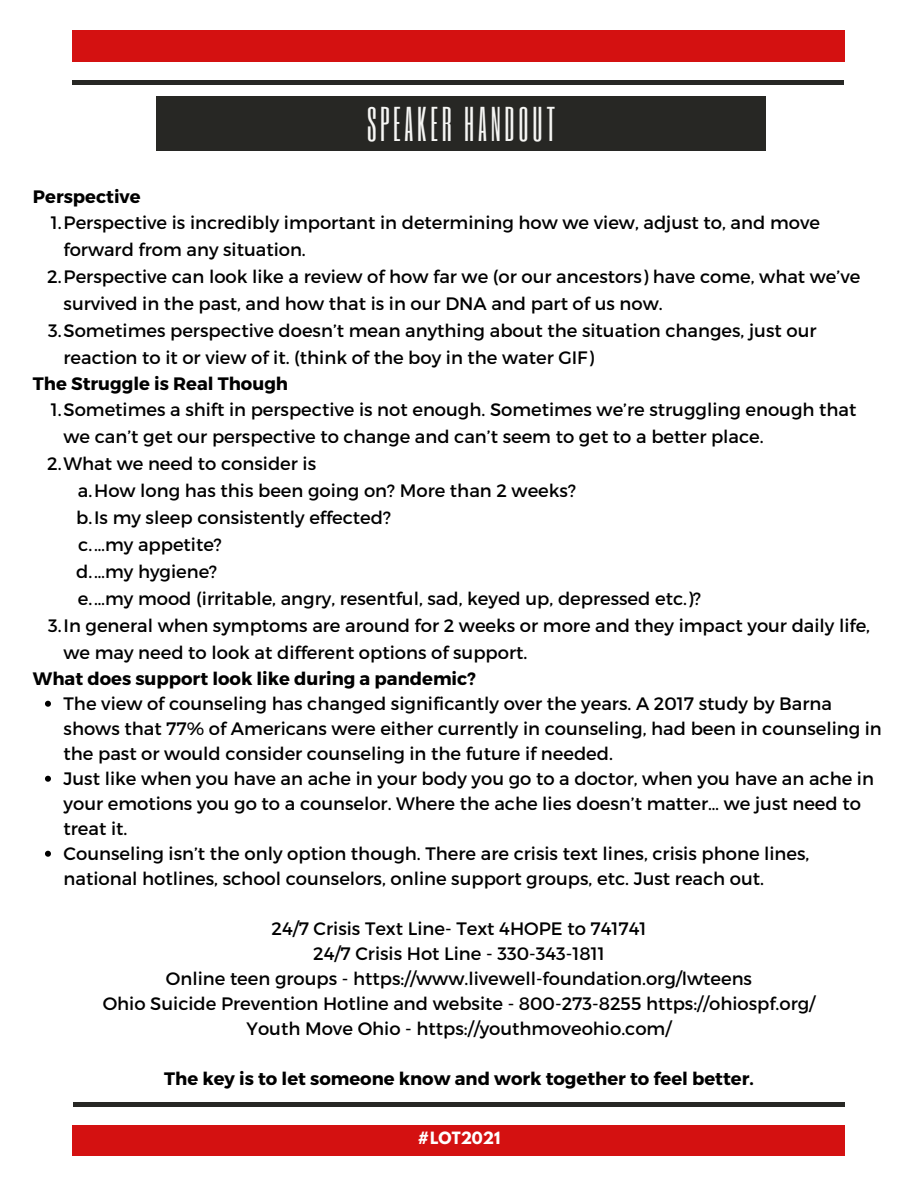
<style>
.page{position:relative;width:918px;height:1188px;background:#fff}
.page>*{position:absolute;margin:0;border:0;box-sizing:border-box;transform-origin:0 0}
.t1{font:40.5px "Six Caps";letter-spacing:.095em;color:#f6f6f4}
.t2{font:18px/27px "Montserrat";color:#000}
.t3{font:700 18px "Montserrat";color:#000}
.t4{font:700 15px "League Spartan";color:#fff}
</style>
<div class="page">
<div style="left:73px;top:31px;width:772px;height:30px;background:#d41111"></div>
<div style="left:73px;top:1125px;width:772px;height:31px;background:#d41111"></div>
<div style="left:73px;top:1102px;width:772px;height:5px;background:#272724"></div>
<div style="left:72px;top:80px;width:772px;height:5px;background:#272724"></div>
<svg style="left:45px;top:701px;width:6px;height:6px"></svg>
<svg style="left:45px;top:776px;width:6px;height:6px"></svg>
<svg style="left:45px;top:851px;width:6px;height:6px"></svg>
<div style="left:156px;top:96px;width:610px;height:55px;background:#272724"></div>
<p class="t3" style="left:33px;top:185px;width:109px">Perspective</p>
<p class="t1" style="left:367px;top:97px;width:189px">SPEAKER HANDOUT</p>
<p class="t2" style="left:64px;top:208px;width:758px;text-indent:-13px">1.Perspective is incredibly important in determining how we view, adjust to, and move forward from any situation.</p>
<p class="t2" style="left:64px;top:262px;width:798px;text-indent:-16px">2.Perspective can look like a review of how far we (or our ancestors) have come, what we’ve survived in the past, and how that is in our DNA and part of us now.</p>
<p class="t2" style="left:64px;top:316px;width:754px;text-indent:-15px">3.Sometimes perspective doesn’t mean anything about the situation changes, just our reaction to it or view of it. (think of the boy in the water GIF)</p>
<p class="t2" style="left:64px;top:395px;width:794px;text-indent:-13px">1.Sometimes a shift in perspective is not enough. Sometimes we’re struggling enough that we can’t get our perspective to change and can’t seem to get to a better place.</p>
<p class="t2" style="left:47px;top:449px;width:270px">2.What we need to consider is</p>
<p class="t2" style="left:78px;top:476px;width:500px">a.How long has this been going on? More than 2 weeks?</p>
<p class="t2" style="left:76px;top:503px;width:316px">b.Is my sleep consistently effected?</p>
<p class="t2" style="left:78px;top:530px;width:145px">c.…my appetite?</p>
<p class="t2" style="left:76px;top:557px;width:143px">d.…my hygiene?</p>
<p class="t2" style="left:78px;top:584px;width:625px">e.…my mood (irritable, angry, resentful, sad, keyed up, depressed etc.)?</p>
<p class="t2" style="left:64px;top:611px;width:808px;text-indent:-15px">3.In general when symptoms are around for 2 weeks or more and they impact your daily life, we may need to look at different options of support.</p>
<p class="t2" style="left:64px;top:690px;width:820px;line-height:25px">The view of counseling has changed significantly over the years. A 2017 study by Barna shows that 77% of Americans were either currently in counseling, had been in counseling in the past or would consider counseling in the future if needed.</p>
<p class="t2" style="left:64px;top:765px;width:812px;line-height:25px">Just like when you have an ache in your body you go to a doctor, when you have an ache in your emotions you go to a counselor. Where the ache lies doesn’t matter… we just need to treat it.</p>
<p class="t2" style="left:64px;top:840px;width:747px;line-height:25px">Counseling isn’t the only option though. There are crisis text lines, crisis phone lines, national hotlines, school counselors, online support groups, etc. Just reach out.</p>
<p class="t3" style="left:33px;top:372px;width:257px">The Struggle is Real Though</p>
<p class="t3" style="left:33px;top:667px;width:444px">What does support look like during a pandemic?</p>
<p class="t2" style="left:271px;top:914px;width:377px">24/7 Crisis Text Line- Text 4HOPE to 741741</p>
<p class="t2" style="left:313px;top:939px;width:293px">24/7 Crisis Hot Line - 330-343-1811</p>
<p class="t2" style="left:166px;top:964px;width:588px">Online teen groups - https://www.livewell-foundation.org/lwteens</p>
<p class="t2" style="left:103px;top:989px;width:714px">Ohio Suicide Prevention Hotline and website - 800-273-8255 https://ohiospf.org/</p>
<p class="t2" style="left:247px;top:1014px;width:426px">Youth Move Ohio - https://youthmoveohio.com/</p>
<p class="t3" style="left:164px;top:1067px;width:591px">The key is to let someone know and work together to feel better.</p>
<p class="t4" style="left:418px;top:1131px;width:84px">#LOT2021</p>
</div>
